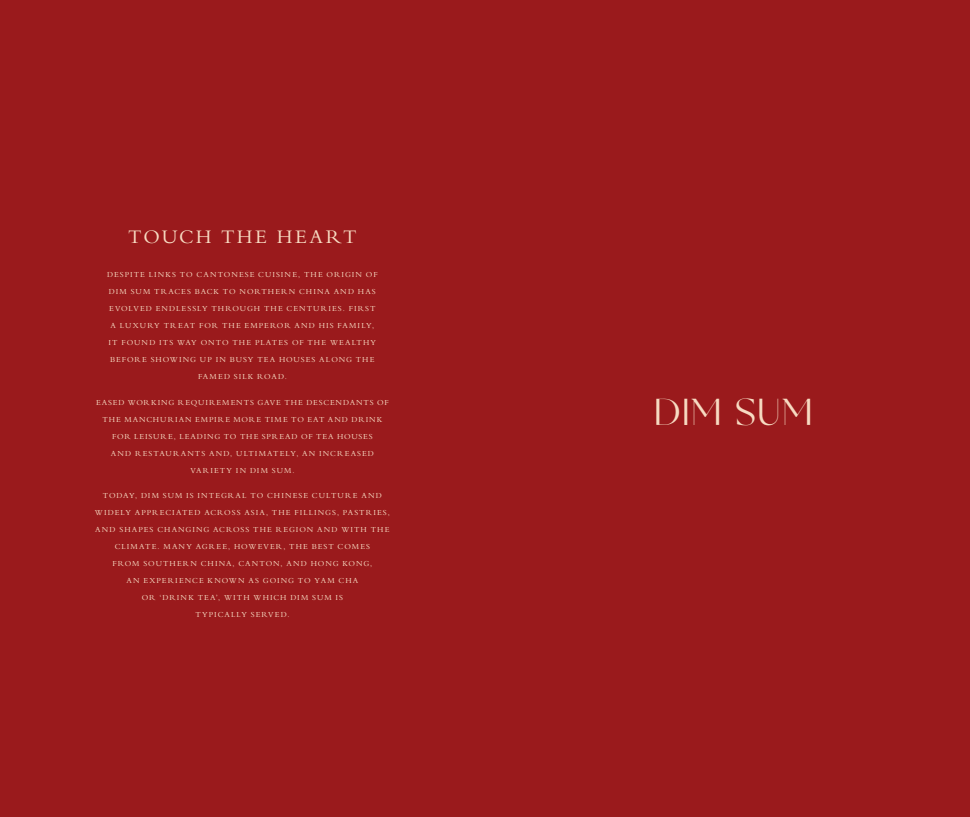
<style>
.page{position:relative;width:970px;height:817px;background:#fff}
.page>*{position:absolute;margin:0;border:0;box-sizing:border-box;transform-origin:0 0}
.t1{font:40px "Gallery Modern";letter-spacing:.035em;color:#f7dbc2}
.t2{font:20px "Bembo Std";letter-spacing:.1em;color:#f7dbc2}
.t3{font:8px/17px "Bembo Std";letter-spacing:.125em;color:#f7dbc2;text-align:center}
</style>
<div class="page">
<div style="left:0;top:0;width:969px;height:816px;background:#9a1a1c"></div>
<h2 class="t2" style="left:128px;top:225px;width:230px">TOUCH THE HEART</h2>
<p class="t3" style="left:107px;top:266px;width:272px">DESPITE LINKS TO CANTONESE CUISINE, THE ORIGIN OF DIM SUM TRACES BACK TO NORTHERN CHINA AND HAS EVOLVED ENDLESSLY THROUGH THE CENTURIES. FIRST A LUXURY TREAT FOR THE EMPEROR AND HIS FAMILY, IT FOUND ITS WAY ONTO THE PLATES OF THE WEALTHY BEFORE SHOWING UP IN BUSY TEA HOUSES ALONG THE FAMED SILK ROAD.</p>
<p class="t3" style="left:96px;top:393px;width:294px">EASED WORKING REQUIREMENTS GAVE THE DESCENDANTS OF THE MANCHURIAN EMPIRE MORE TIME TO EAT AND DRINK FOR LEISURE, LEADING TO THE SPREAD OF TEA HOUSES<br>AND RESTAURANTS AND, ULTIMATELY, AN INCREASED VARIETY IN DIM SUM.</p>
<p class="t3" style="left:95px;top:487px;width:296px">TODAY, DIM SUM IS INTEGRAL TO CHINESE CULTURE AND WIDELY APPRECIATED ACROSS ASIA, THE FILLINGS, PASTRIES, AND SHAPES CHANGING ACROSS THE REGION AND WITH THE CLIMATE. MANY AGREE, HOWEVER, THE BEST COMES<br>FROM SOUTHERN CHINA, CANTON, AND HONG KONG,<br>AN EXPERIENCE KNOWN AS GOING TO YAM CHA<br>OR ‘DRINK TEA’, WITH WHICH DIM SUM IS<br>TYPICALLY SERVED.</p>
<h1 class="t1" style="left:654px;top:389px;width:160px">DIM SUM</h1>
</div>
